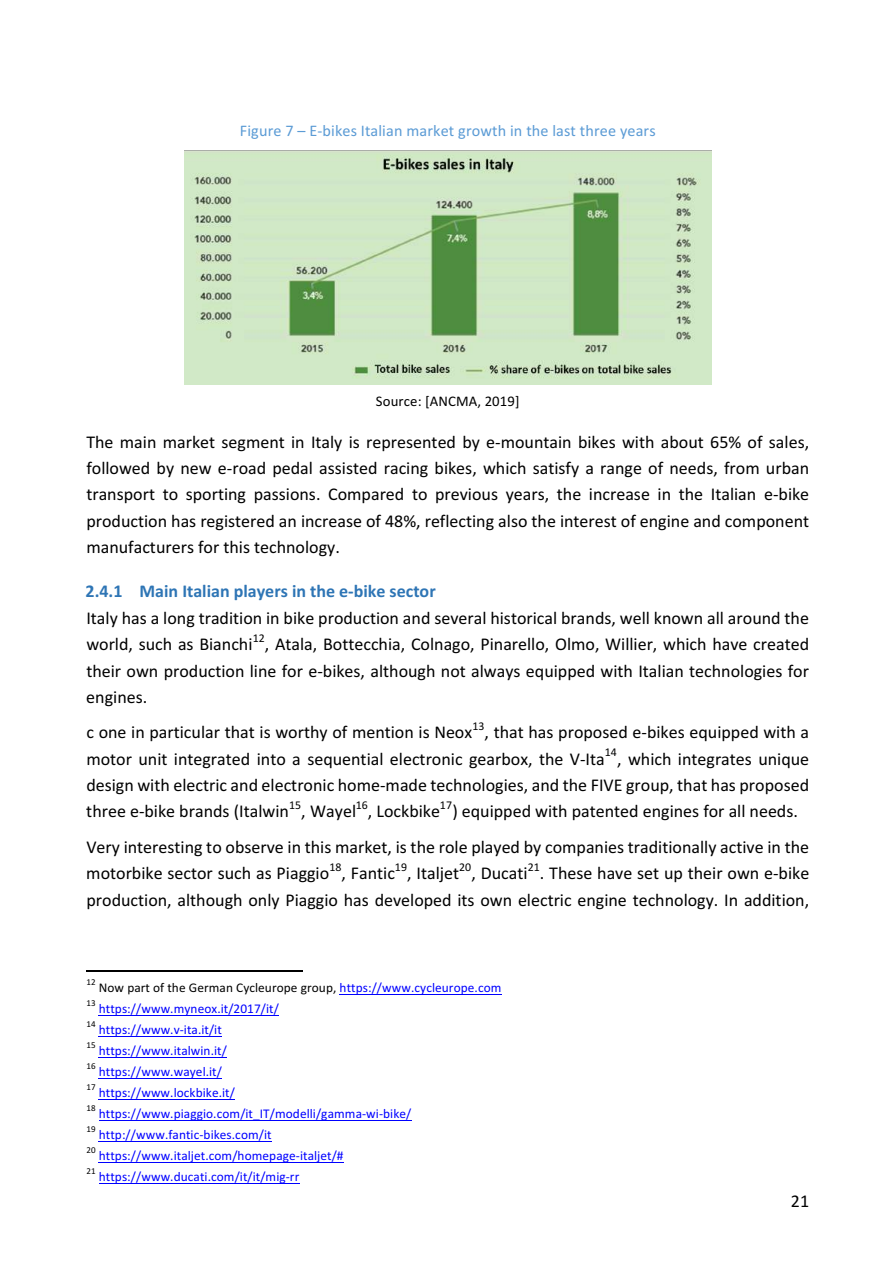
<style>
.page{position:relative;width:893px;height:1263px;background:#fff}
.page>*{position:absolute;margin:0;border:0;box-sizing:border-box;transform-origin:0 0}
.t1{font:18px/26.2px "Calibri";color:#000;text-align:justify}
.t2{font:700 18px "Calibri";color:#2e75b5}
.t3{font:16.2px "Calibri";letter-spacing:.01em;color:#5b9bd5}
.t4{font:14.7px "Calibri";letter-spacing:.01em;color:#000}
.t5{font:13.35px "Calibri";letter-spacing:.005em;color:#00f}
.t6{font:13.35px "Calibri";letter-spacing:.005em;color:#000}
.t7{font:11.85px "Calibri";letter-spacing:.01em;color:#000}
.t8{font:9px "Calibri";letter-spacing:.015em;color:#000}
.s1{color:#00f}
</style>
<div class="page">
<hr style="left:99px;top:1183px;width:201px;height:1px;background:#00f">
<hr style="left:99px;top:1162px;width:245px;height:1px;background:#00f">
<hr style="left:99px;top:1141px;width:173px;height:1px;background:#00f">
<hr style="left:99px;top:1120px;width:312px;height:1px;background:#00f">
<hr style="left:99px;top:1099px;width:136px;height:1px;background:#00f">
<hr style="left:99px;top:1078px;width:123px;height:1px;background:#00f">
<hr style="left:99px;top:1057px;width:128px;height:1px;background:#00f">
<hr style="left:99px;top:1036px;width:123px;height:1px;background:#00f">
<hr style="left:99px;top:1015px;width:180px;height:1px;background:#00f">
<hr style="left:339px;top:994px;width:162px;height:1px;background:#00f">
<hr style="left:86px;top:970px;width:216px;height:1px;background:#000">
<img style="left:184px;top:150px;width:528px;height:234px">
<p class="t3" style="left:240px;top:120px;width:417px">Figure 7 – E-bikes Italian market growth in the last three years</p>
<p class="t4" style="left:376px;top:392px;width:145px">Source: [ANCMA, 2019]</p>
<p class="t1" style="left:86px;top:428px;width:724px">The main market segment in Italy is represented by e-mountain bikes with about 65% of sales, followed by new e-road pedal assisted racing bikes, which satisfy a range of needs, from urban transport to sporting passions. Compared to previous years, the increase in the Italian e-bike production has registered an increase of 48%, reflecting also the interest of engine and component manufacturers for this technology.</p>
<h4 class="t2" style="left:86px;top:580px;width:352px">2.4.1 Main Italian players in the e-bike sector</h4>
<p class="t1" style="left:86px;top:604px;width:724px;line-height:26.7px">Italy has a long tradition in bike production and several historical brands, well known all around the world, such as Bianchi</p>
<p class="t7" style="left:253px;top:631px;width:14px">12</p>
<p class="t1" style="left:86px;top:631px;width:724px;text-indent:179px">, Atala, Bottecchia, Colnago, Pinarello, Olmo, Willier, which have created their own production line for e-bikes, although not always equipped with Italian technologies for engines.</p>
<p class="t1" style="left:86px;top:719px;width:387px">c one in particular that is worthy of mention is Neox</p>
<p class="t7" style="left:472px;top:718px;width:14px">13</p>
<p class="t1" style="left:86px;top:718px;width:724px;line-height:26.7px;text-indent:398px">, that has proposed e-bikes equipped with a motor unit integrated into a sequential electronic gearbox, the V-Ita</p>
<p class="t7" style="left:605px;top:745px;width:14px">14</p>
<p class="t1" style="left:86px;top:745px;width:724px;text-indent:531px">, which integrates unique design with electric and electronic home-made technologies, and the FIVE group, that has proposed three e-bike brands (Italwin</p>
<p class="t7" style="left:289px;top:798px;width:14px">15</p>
<p class="t1" style="left:301px;top:798px;width:56px">, Wayel</p>
<p class="t7" style="left:356px;top:798px;width:14px">16</p>
<p class="t1" style="left:368px;top:798px;width:74px">, Lockbike</p>
<p class="t7" style="left:440px;top:798px;width:14px">17</p>
<p class="t1" style="left:452px;top:798px;width:347px">) equipped with patented engines for all needs.</p>
<p class="t1" style="left:86px;top:833px;width:724px;line-height:26.7px">Very interesting to observe in this market, is the role played by companies traditionally active in the motorbike sector such as Piaggio</p>
<p class="t7" style="left:528px;top:860px;width:14px">21</p>
<p class="t1" style="left:86px;top:860px;width:724px;text-align:right">. These have set up their own e-bike<br>production, although only Piaggio has developed its own electric engine technology. In addition,</p>
<p class="t7" style="left:329px;top:860px;width:14px">18</p>
<p class="t7" style="left:395px;top:860px;width:14px">19</p>
<p class="t1" style="left:407px;top:860px;width:53px">, Italjet</p>
<p class="t7" style="left:459px;top:860px;width:14px">20</p>
<p class="t1" style="left:342px;top:860px;width:55px">, Fantic</p>
<p class="t1" style="left:471px;top:860px;width:58px">, Ducati</p>
<p class="t8" style="left:86px;top:977px;width:11px">12</p>
<p class="t6" style="left:99px;top:979px;width:404px">Now part of the German Cycleurope group, <span class="s1">https://www.cycleurope.com</span></p>
<p class="t8" style="left:86px;top:998px;width:11px">13</p>
<p class="t5" style="left:99px;top:1000px;width:182px">https://www.myneox.it/2017/it/</p>
<p class="t8" style="left:86px;top:1018px;width:11px">14</p>
<p class="t5" style="left:99px;top:1021px;width:125px">https://www.v-ita.it/it</p>
<p class="t8" style="left:86px;top:1039px;width:11px">15</p>
<p class="t5" style="left:99px;top:1042px;width:130px">https://www.italwin.it/</p>
<p class="t8" style="left:86px;top:1061px;width:11px">16</p>
<p class="t5" style="left:99px;top:1063px;width:125px">https://www.wayel.it/</p>
<p class="t8" style="left:86px;top:1081px;width:11px">17</p>
<p class="t5" style="left:99px;top:1084px;width:138px">https://www.lockbike.it/</p>
<p class="t8" style="left:86px;top:1102px;width:11px">18</p>
<p class="t5" style="left:99px;top:1105px;width:314px">https://www.piaggio.com/it_IT/modelli/gamma-wi-bike/</p>
<p class="t8" style="left:86px;top:1124px;width:11px">19</p>
<p class="t5" style="left:99px;top:1126px;width:174px">http://www.fantic-bikes.com/it</p>
<p class="t8" style="left:86px;top:1144px;width:11px">20</p>
<p class="t5" style="left:99px;top:1147px;width:246px">https://www.italjet.com/homepage-italjet/#</p>
<p class="t8" style="left:86px;top:1165px;width:11px">21</p>
<p class="t5" style="left:99px;top:1168px;width:202px">https://www.ducati.com/it/it/mig-rr</p>
<p class="t1" style="left:791px;top:1187px;width:20px">21</p>
</div>
